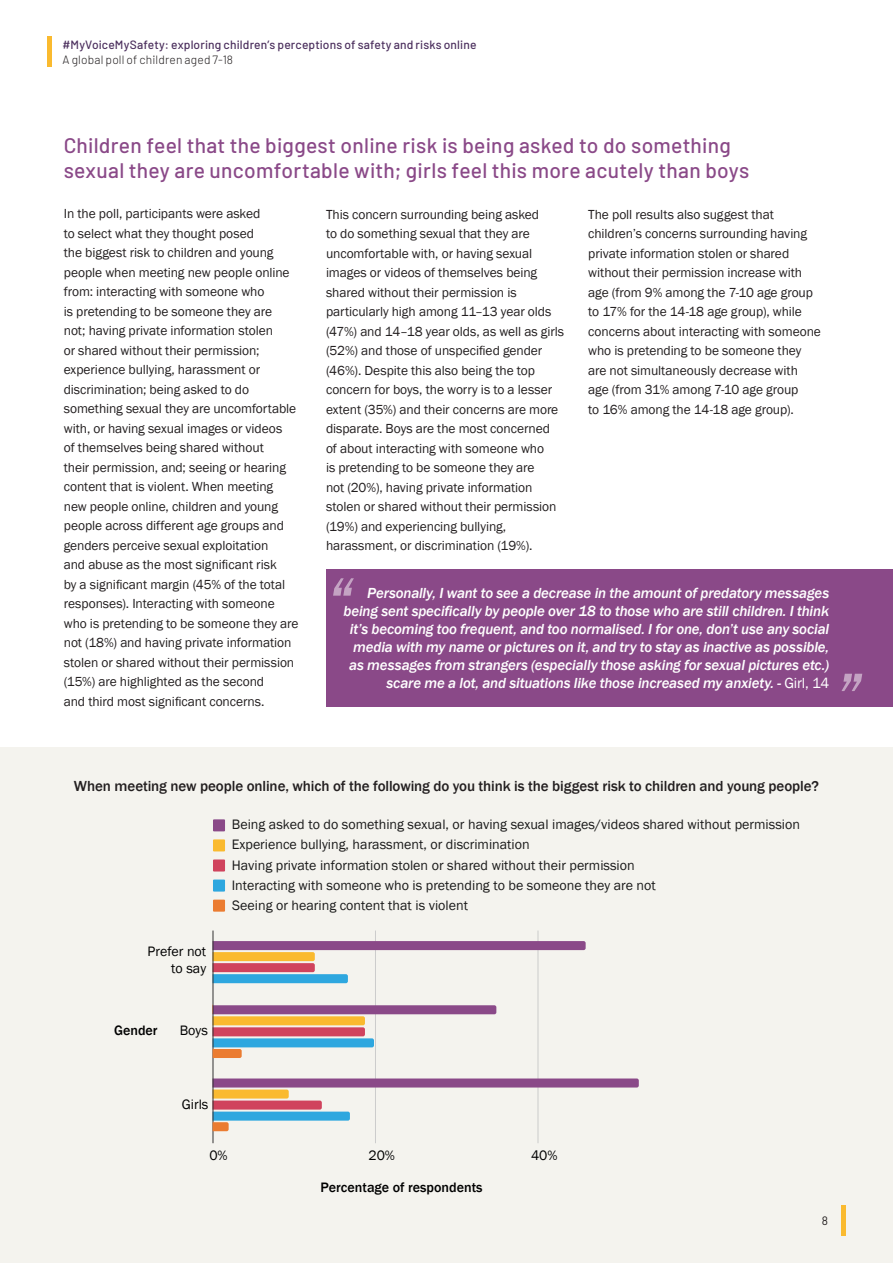
<style>
.page{position:relative;width:893px;height:1263px;background:#fff}
.page>*{position:absolute;margin:0;border:0;box-sizing:border-box;transform-origin:0 0}
.t1{font:italic 500 72px "Franklin Gothic";color:#fff}
.Smaller_subheader{font:500 21px/25.2px "Barlow";letter-spacing:.01em;color:#8a4988}
.Graph_title{font:italic 500 15px/18px "Franklin Gothic";letter-spacing:-.01em;color:#fff;text-align:right}
.Graph_title-2{font:500 15px "Franklin Gothic";letter-spacing:-.005em;color:#231f20}
.t2{font:14.1px/20.1px "Franklin Gothic";color:#1a1a1a}
.t3{font:14.1px/16.8px "Franklin Gothic";color:#000;text-align:right}
.t4{font:500 14.1px "Franklin Gothic";color:#000}
.Body_copy_9pt{font:13.5px/19.5px "Franklin Gothic";letter-spacing:-.005em;color:#231f20}
.t5{font:500 12px "Barlow";letter-spacing:.01em;color:#4c305e}
.t6{font:300 12px "Barlow";letter-spacing:.01em;color:#231f20}
.t7{font:12px "Barlow";color:#231f20}
.s1{font-weight:400;font-style:normal}
</style>
<div class="page">
<hr style="left:48px;top:37px;width:4px;height:30px;background:#faba2f">
<div style="left:0;top:747px;width:893px;height:516px;background:#f4f3ee"></div>
<div style="left:326px;top:569px;width:567px;height:138px;background:#8a4988"></div>
<hr style="left:375px;top:930px;width:1px;height:213px;background:#ccc">
<hr style="left:537px;top:930px;width:1px;height:213px;background:#ccc">
<svg style="left:213px;top:940px;width:373px;height:44px"></svg>
<div style="left:213px;top:819px;width:12px;height:12px;background:#8a4988"></div>
<div style="left:213px;top:839px;width:12px;height:12px;background:#faba2f"></div>
<div style="left:213px;top:859px;width:12px;height:12px;background:#d0435d"></div>
<div style="left:213px;top:879px;width:12px;height:12px;background:#2ea7df"></div>
<div style="left:213px;top:900px;width:12px;height:12px;background:#eb7c31"></div>
<hr style="left:212px;top:930px;width:1px;height:213px;background:#333">
<svg style="left:212px;top:1004px;width:285px;height:55px"></svg>
<svg style="left:212px;top:1077px;width:427px;height:55px"></svg>
<hr style="left:841px;top:1205px;width:4px;height:31px;background:#faba2f">
<p class="t5" style="left:63px;top:35px;width:415px">#MyVoiceMySafety: exploring children’s perceptions of safety and risks online</p>
<p class="t6" style="left:63px;top:51px;width:172px">A global poll of children aged 7-18</p>
<p class="Smaller_subheader" style="left:64px;top:131px;width:687px">Children feel that the biggest online risk is being asked to do something sexual they are uncomfortable with; girls feel this more acutely than boys</p>
<p class="Body_copy_9pt" style="left:326px;top:205px;width:240px">This concern surrounding being asked<br>to do something sexual that they are uncomfortable with, or having sexual images or videos of themselves being shared without their permission is particularly high among 11–13 year olds (47%) and 14–18 year olds, as well as girls (52%) and those of unspecified gender (46%). Despite this also being the top concern for boys, the worry is to a lesser extent (35%) and their concerns are more disparate. Boys are the most concerned of about interacting with someone who<br>is pretending to be someone they are<br>not (20%), having private information stolen or shared without their permission (19%) and experiencing bullying, harassment, or discrimination (19%).</p>
<p class="Body_copy_9pt" style="left:588px;top:205px;width:234px">The poll results also suggest that children’s concerns surrounding having private information stolen or shared without their permission increase with age (from 9% among the 7-10 age group to 17% for the 14-18 age group), while concerns about interacting with someone who is pretending to be someone they are not simultaneously decrease with age (from 31% among 7-10 age group<br>to 16% among the 14-18 age group).</p>
<p class="Graph_title" style="left:343px;top:585px;width:487px">Personally, I want to see a decrease in the amount of predatory messages being sent specifically by people over 18 to those who are still children. I think it’s becoming too frequent, and too normalised. I for one, don’t use any social media with my name or pictures on it, and try to stay as inactive as possible, as messages from strangers (especially those asking for sexual pictures etc.) scare me a lot, and situations like those increased my anxiety. - <span class="s1">Girl, 14</span></p>
<p class="Body_copy_9pt" style="left:64px;top:204px;width:236px">In the poll, participants were asked<br>to select what they thought posed<br>the biggest risk to children and young people when meeting new people online from: interacting with someone who<br>is pretending to be someone they are<br>not; having private information stolen<br>or shared without their permission; experience bullying, harassment or discrimination; being asked to do something sexual they are uncomfortable with, or having sexual images or videos<br>of themselves being shared without<br>their permission, and; seeing or hearing content that is violent. When meeting new people online, children and young people across different age groups and genders perceive sexual exploitation<br>and abuse as the most significant risk<br>by a significant margin (45% of the total responses). Interacting with someone who is pretending to be someone they are not (18%) and having private information stolen or shared without their permission (15%) are highlighted as the second<br>and third most significant concerns.</p>
<h1 class="t1" style="left:326px;top:558px;width:28px">“</h1>
<h1 class="t1" style="left:869px;top:711px;width:28px;rotate:-180deg">“</h1>
<p class="Graph_title-2" style="left:74px;top:776px;width:746px">When meeting new people online, which of the following do you think is the biggest risk to children and young people?</p>
<p class="t3" style="left:148px;top:943px;width:60px">Prefer not to say</p>
<p class="t4" style="left:114px;top:1021px;width:45px">Gender</p>
<p class="t3" style="left:180px;top:1022px;width:30px">Boys</p>
<p class="t2" style="left:232px;top:815px;width:570px">Being asked to do something sexual, or having sexual images/videos shared without permission Experience bullying, harassment, or discrimination<br>Having private information stolen or shared without their permission<br>Interacting with someone who is pretending to be someone they are not<br>Seeing or hearing content that is violent</p>
<p class="t3" style="left:182px;top:1096px;width:28px">Girls</p>
<p class="t3" style="left:209px;top:1147px;width:20px">0%</p>
<p class="t3" style="left:368px;top:1147px;width:28px">20%</p>
<p class="t3" style="left:531px;top:1147px;width:28px">40%</p>
<p class="t4" style="left:321px;top:1179px;width:164px">Percentage of respondents</p>
<p class="t7" style="left:822px;top:1212px;width:8px">8</p>
</div>
